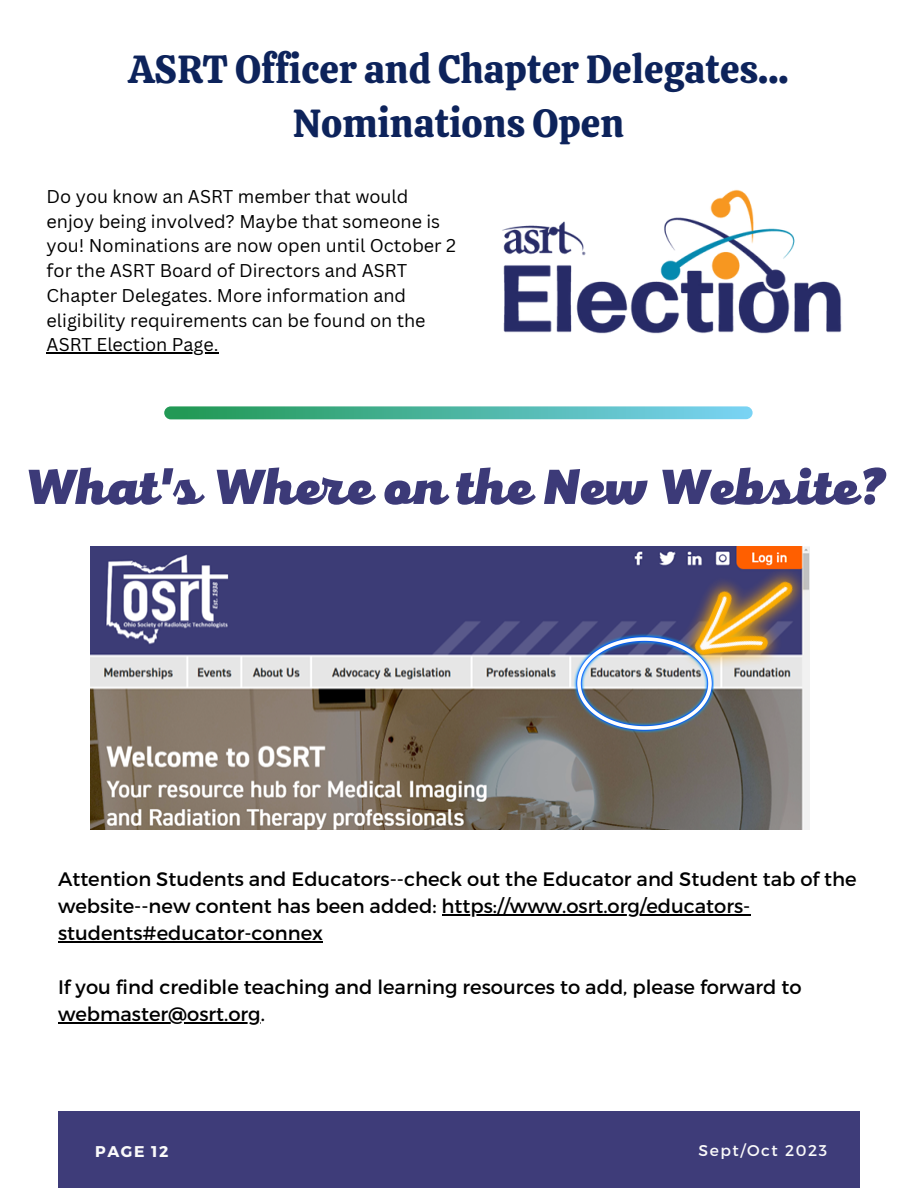
<style>
.page{position:relative;width:918px;height:1188px;background:#fff}
.page>*{position:absolute;margin:0;border:0;box-sizing:border-box;transform-origin:0 0}
.t1{font:900 51px "Mixa";color:#3c3a78}
.t2{font:39px "Calistoga";color:#0d235b}
.t3{font:19.5px/27px "Montserrat";color:#000}
.t4{font:18px/24.8px "Canva Sans";color:#000}
.t5{font:15.6px "Montserrat";letter-spacing:.1em;color:#fafafa}
.t6{font:700 15.6px "Montserrat";letter-spacing:.1em;color:#fafafa}
</style>
<div class="page">
<div style="left:58px;top:1112px;width:801px;height:76px;background:#3e3c79"></div>
<img style="left:90px;top:547px;width:719px;height:282px">
<img style="left:671px;top:546px;width:139px;height:149px">
<svg style="left:164px;top:406px;width:589px;height:13px;background:#52b7a5"></svg>
<img style="left:573px;top:633px;width:141px;height:100px">
<img style="left:502px;top:189px;width:340px;height:145px">
<hr style="left:442px;top:914px;width:308px;height:1px;background:#000">
<hr style="left:58px;top:941px;width:265px;height:1px;background:#000">
<hr style="left:58px;top:1022px;width:203px;height:1px;background:#000">
<hr style="left:47px;top:353px;width:172px;height:1px;background:#000">
<p class="t2" style="left:129px;top:44px;width:661px">ASRT Officer and Chapter Delegates...</p>
<p class="t2" style="left:293px;top:98px;width:333px">Nominations Open</p>
<p class="t4" style="left:47px;top:184px;width:411px">Do you know an ASRT member that would enjoy being involved? Maybe that someone is you! Nominations are now open until October 2 for the ASRT Board of Directors and ASRT Chapter Delegates. More information and eligibility requirements can be found on the ASRT Election Page.</p>
<p class="t1" style="left:24px;top:453px;width:863px">What's Where on the New Website?</p>
<p class="t3" style="left:58px;top:865px;width:800px">Attention Students and Educators--check out the Educator and Student tab of the website--new content has been added: https://www.osrt.org/educators&shy;students#educator-connex</p>
<p class="t3" style="left:58px;top:973px;width:745px">If you find credible teaching and learning resources to add, please forward to webmaster@osrt.org.</p>
<p class="t6" style="left:95px;top:1141px;width:75px">PAGE 12</p>
<p class="t5" style="left:698px;top:1140px;width:130px">Sept/Oct 2023</p>
</div>
